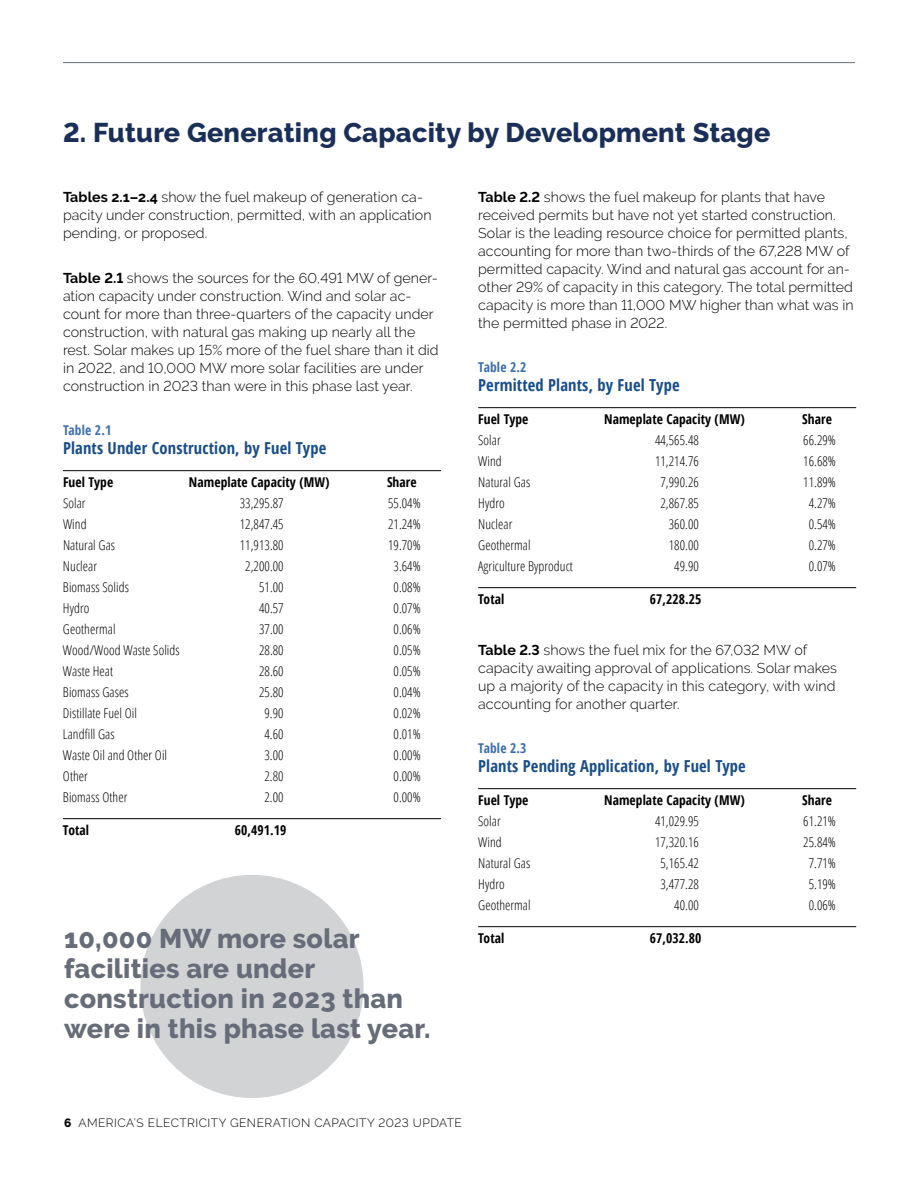
<style>
.page{position:relative;width:918px;height:1188px;background:#fff}
.page>*{position:absolute;margin:0;border:0;box-sizing:border-box;transform-origin:0 0}
.t1{font:800 27px/30px "Raleway";letter-spacing:.01em;color:#666c78}
.t2{font:800 27px "Raleway";letter-spacing:.01em;color:#1a2f58}
.t3{font:700 condensed 16.5px "Open Sans";letter-spacing:.01em;color:#194d87}
.t4{font:300 14.25px/18px "Raleway";letter-spacing:.005em;color:#000}
.t5{font:300 condensed 13.5px "Open Sans";letter-spacing:.005em;color:#000}
.t6{font:700 condensed 13.5px "Open Sans";letter-spacing:.005em;color:#000}
.t7{font:700 condensed 13.5px "Open Sans";letter-spacing:.01em;color:#3c6eac}
.t8{font:300 12px "Raleway";letter-spacing:.04em;color:#000}
.s1{font-weight:700}
.s2{font-weight:800}
</style>
<div class="page">
<hr style="left:63px;top:62px;width:792px;height:1px;background:#666c78">
<div style="left:140px;top:875px;width:224px;height:223px;background:#d1d3d4;border-radius:50%"></div>
<hr style="left:63px;top:470px;width:378px;height:1px;background:#000">
<hr style="left:63px;top:818px;width:378px;height:1px;background:#000">
<hr style="left:478px;top:407px;width:378px;height:1px;background:#000">
<hr style="left:478px;top:587px;width:378px;height:1px;background:#000">
<hr style="left:478px;top:788px;width:378px;height:1px;background:#000">
<hr style="left:478px;top:926px;width:378px;height:1px;background:#000">
<h1 class="t2" style="left:63px;top:118px;width:709px">2. Future Generating Capacity by Development Stage</h1>
<p class="t4" style="left:63px;top:188px;width:370px"><span class="s1">Tables 2.1–2.4</span> show the fuel makeup of generation ca&shy;pacity under construction, permitted, with an application pending, or proposed.</p>
<p class="t4" style="left:63px;top:269px;width:377px"><span class="s1">Table 2.1</span> shows the sources for the 60,491 MW of gener&shy;ation capacity under construction. Wind and solar ac&shy;count for more than three-quarters of the capacity under construction, with natural gas making up nearly all the rest. Solar makes up 15% more of the fuel share than it did in 2022, and 10,000 MW more solar facilities are under construction in 2023 than were in this phase last year.</p>
<p class="t7" style="left:63px;top:421px;width:50px">Table 2.1</p>
<p class="t3" style="left:63px;top:437px;width:265px">Plants Under Construction, by Fuel Type</p>
<p class="t6" style="left:63px;top:473px;width:52px">Fuel Type</p>
<p class="t6" style="left:189px;top:473px;width:142px">Nameplate Capacity (MW)</p>
<p class="t6" style="left:387px;top:473px;width:31px">Share</p>
<p class="t5" style="left:63px;top:494px;width:24px">Solar</p>
<p class="t5" style="left:240px;top:494px;width:45px">33,295.87</p>
<p class="t5" style="left:388px;top:494px;width:34px">55.04%</p>
<p class="t5" style="left:63px;top:515px;width:25px">Wind</p>
<p class="t5" style="left:240px;top:515px;width:45px">12,847.45</p>
<p class="t5" style="left:388px;top:515px;width:34px">21.24%</p>
<p class="t5" style="left:63px;top:536px;width:54px">Natural Gas</p>
<p class="t5" style="left:240px;top:536px;width:45px">11,913.80</p>
<p class="t5" style="left:388px;top:536px;width:34px">19.70%</p>
<p class="t5" style="left:63px;top:557px;width:36px">Nuclear</p>
<p class="t5" style="left:245px;top:557px;width:40px">2,200.00</p>
<p class="t5" style="left:394px;top:557px;width:29px">3.64%</p>
<p class="t5" style="left:63px;top:578px;width:67px">Biomass Solids</p>
<p class="t5" style="left:259px;top:578px;width:26px">51.00</p>
<p class="t5" style="left:394px;top:578px;width:29px">0.08%</p>
<p class="t5" style="left:63px;top:599px;width:28px">Hydro</p>
<p class="t5" style="left:259px;top:599px;width:26px">40.57</p>
<p class="t5" style="left:394px;top:599px;width:29px">0.07%</p>
<p class="t5" style="left:63px;top:620px;width:54px">Geothermal</p>
<p class="t5" style="left:259px;top:620px;width:26px">37.00</p>
<p class="t5" style="left:394px;top:620px;width:29px">0.06%</p>
<p class="t5" style="left:63px;top:641px;width:118px">Wood/Wood Waste Solids</p>
<p class="t5" style="left:259px;top:641px;width:26px">28.80</p>
<p class="t5" style="left:394px;top:641px;width:29px">0.05%</p>
<p class="t5" style="left:63px;top:662px;width:52px">Waste Heat</p>
<p class="t5" style="left:259px;top:662px;width:26px">28.60</p>
<p class="t5" style="left:394px;top:662px;width:29px">0.05%</p>
<p class="t5" style="left:63px;top:683px;width:67px">Biomass Gases</p>
<p class="t5" style="left:259px;top:683px;width:26px">25.80</p>
<p class="t5" style="left:394px;top:683px;width:29px">0.04%</p>
<p class="t5" style="left:63px;top:704px;width:76px">Distillate Fuel Oil</p>
<p class="t5" style="left:265px;top:704px;width:21px">9.90</p>
<p class="t5" style="left:394px;top:704px;width:29px">0.02%</p>
<p class="t5" style="left:63px;top:725px;width:53px">Landfill Gas</p>
<p class="t5" style="left:265px;top:725px;width:21px">4.60</p>
<p class="t5" style="left:394px;top:725px;width:29px">0.01%</p>
<p class="t5" style="left:63px;top:746px;width:106px">Waste Oil and Other Oil</p>
<p class="t5" style="left:265px;top:746px;width:21px">3.00</p>
<p class="t5" style="left:394px;top:746px;width:29px">0.00%</p>
<p class="t5" style="left:63px;top:767px;width:26px">Other</p>
<p class="t5" style="left:265px;top:767px;width:21px">2.80</p>
<p class="t5" style="left:394px;top:767px;width:29px">0.00%</p>
<p class="t5" style="left:63px;top:788px;width:66px">Biomass Other</p>
<p class="t5" style="left:265px;top:788px;width:21px">2.00</p>
<p class="t5" style="left:394px;top:788px;width:29px">0.00%</p>
<p class="t6" style="left:63px;top:821px;width:28px">Total</p>
<p class="t6" style="left:235px;top:821px;width:53px">60,491.19</p>
<p class="t4" style="left:478px;top:188px;width:377px"><span class="s1">Table 2.2</span> shows the fuel makeup for plants that have received permits but have not yet started construction.<br>Solar is the leading resource choice for permitted plants, accounting for more than two-thirds of the 67,228 MW of permitted capacity. Wind and natural gas account for an&shy;other 29% of capacity in this category. The total permitted capacity is more than 11,000 MW higher than what was in the permitted phase in 2022.</p>
<p class="t7" style="left:478px;top:358px;width:50px">Table 2.2</p>
<p class="t3" style="left:478px;top:374px;width:203px">Permitted Plants, by Fuel Type</p>
<p class="t6" style="left:478px;top:410px;width:52px">Fuel Type</p>
<p class="t6" style="left:604px;top:410px;width:142px">Nameplate Capacity (MW)</p>
<p class="t6" style="left:802px;top:410px;width:31px">Share</p>
<p class="t5" style="left:478px;top:431px;width:24px">Solar</p>
<p class="t5" style="left:655px;top:431px;width:45px">44,565.48</p>
<p class="t5" style="left:803px;top:431px;width:34px">66.29%</p>
<p class="t5" style="left:478px;top:452px;width:25px">Wind</p>
<p class="t5" style="left:655px;top:452px;width:45px">11,214.76</p>
<p class="t5" style="left:803px;top:452px;width:34px">16.68%</p>
<p class="t5" style="left:478px;top:473px;width:54px">Natural Gas</p>
<p class="t5" style="left:660px;top:473px;width:40px">7,990.26</p>
<p class="t5" style="left:803px;top:473px;width:34px">11.89%</p>
<p class="t5" style="left:478px;top:494px;width:28px">Hydro</p>
<p class="t5" style="left:660px;top:494px;width:40px">2,867.85</p>
<p class="t5" style="left:809px;top:494px;width:29px">4.27%</p>
<p class="t5" style="left:478px;top:515px;width:36px">Nuclear</p>
<p class="t5" style="left:669px;top:515px;width:32px">360.00</p>
<p class="t5" style="left:809px;top:515px;width:29px">0.54%</p>
<p class="t5" style="left:478px;top:536px;width:54px">Geothermal</p>
<p class="t5" style="left:669px;top:536px;width:32px">180.00</p>
<p class="t5" style="left:809px;top:536px;width:29px">0.27%</p>
<p class="t5" style="left:478px;top:557px;width:96px">Agriculture Byproduct</p>
<p class="t5" style="left:674px;top:557px;width:26px">49.90</p>
<p class="t5" style="left:809px;top:557px;width:29px">0.07%</p>
<p class="t6" style="left:478px;top:590px;width:28px">Total</p>
<p class="t6" style="left:650px;top:590px;width:53px">67,228.25</p>
<p class="t4" style="left:478px;top:641px;width:360px"><span class="s1">Table 2.3</span> shows the fuel mix for the 67,032 MW of capacity awaiting approval of applications. Solar makes up a majority of the capacity in this category, with wind accounting for another quarter.</p>
<p class="t7" style="left:478px;top:739px;width:50px">Table 2.3</p>
<p class="t3" style="left:478px;top:755px;width:269px">Plants Pending Application, by Fuel Type</p>
<p class="t6" style="left:478px;top:791px;width:52px">Fuel Type</p>
<p class="t6" style="left:604px;top:791px;width:142px">Nameplate Capacity (MW)</p>
<p class="t6" style="left:802px;top:791px;width:31px">Share</p>
<p class="t5" style="left:478px;top:812px;width:24px">Solar</p>
<p class="t5" style="left:655px;top:812px;width:45px">41,029.95</p>
<p class="t5" style="left:803px;top:812px;width:34px">61.21%</p>
<p class="t5" style="left:478px;top:833px;width:25px">Wind</p>
<p class="t5" style="left:655px;top:833px;width:45px">17,320.16</p>
<p class="t5" style="left:803px;top:833px;width:34px">25.84%</p>
<p class="t5" style="left:478px;top:854px;width:54px">Natural Gas</p>
<p class="t5" style="left:660px;top:854px;width:40px">5,165.42</p>
<p class="t5" style="left:809px;top:854px;width:29px">7.71%</p>
<p class="t5" style="left:478px;top:875px;width:28px">Hydro</p>
<p class="t5" style="left:660px;top:875px;width:40px">3,477.28</p>
<p class="t5" style="left:809px;top:875px;width:29px">5.19%</p>
<p class="t5" style="left:478px;top:896px;width:54px">Geothermal</p>
<p class="t5" style="left:674px;top:896px;width:26px">40.00</p>
<p class="t5" style="left:809px;top:896px;width:29px">0.06%</p>
<h1 class="t1" style="left:64px;top:923px;width:297px">10,000 MW more solar</h1>
<p class="t6" style="left:478px;top:929px;width:28px">Total</p>
<p class="t6" style="left:650px;top:929px;width:53px">67,032.80</p>
<h1 class="t1" style="left:64px;top:953px;width:368px">facilities are under construction in 2023 than were in this phase last year.</h1>
<p class="t8" style="left:64px;top:1116px;width:399px"><span class="s2">6</span> AMERICA’S ELECTRICITY GENERATION CAPACITY 2023 UPDATE</p>
</div>
